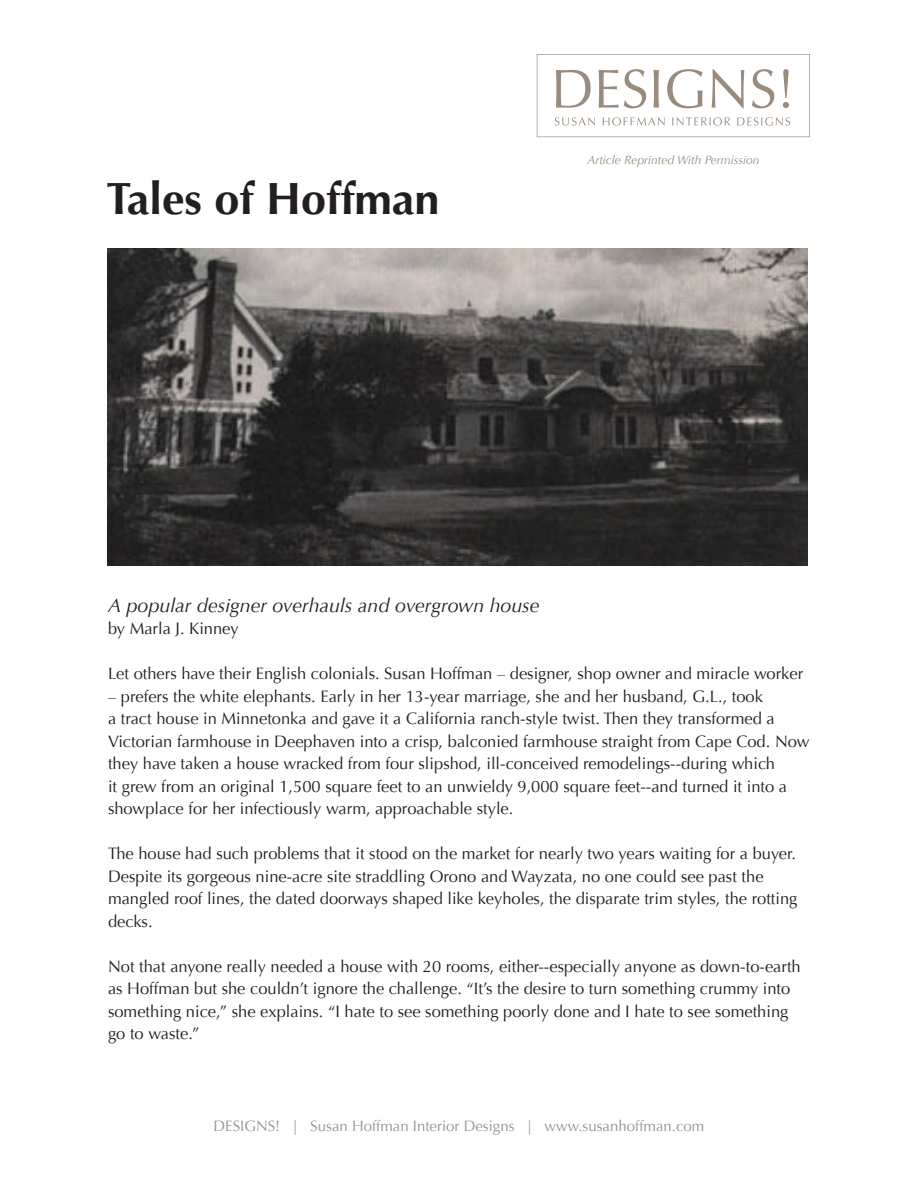
<style>
.page{position:relative;width:918px;height:1188px;background:#fff}
.page>*{position:absolute;margin:0;border:0;box-sizing:border-box;transform-origin:0 0}
.t1{font:700 45px "Optima";color:#231f20}
.t2{font:italic 19.5px "Optima";color:#231f20}
.t3{font:16.5px/22.5px "Optima";color:#231f20}
.t4{font:15px "Optima";color:#939598}
.t5{font:italic 12px "Optima";color:#998b7d}
</style>
<div class="page">
<svg style="left:537px;top:54px;width:273px;height:83px"></svg>
<img style="left:108px;top:249px;width:699px;height:317px">
<p class="t1" style="left:106px;top:172px;width:335px">Tales of Hoffman</p>
<p class="t5" style="left:587px;top:153px;width:173px">Article Reprinted With Permission</p>
<p class="t2" style="left:108px;top:594px;width:433px">A popular designer overhauls and overgrown house</p>
<p class="t3" style="left:108px;top:618px;width:132px">by Marla J. Kinney</p>
<p class="t3" style="left:108px;top:663px;width:697px">Let others have their English colonials. Susan Hoffman – designer, shop owner and miracle worker</p>
<p class="t3" style="left:108px;top:685px;width:703px">– prefers the white elephants. Early in her 13-year marriage, she and her husband, G.L., took<br>a tract house in Minnetonka and gave it a California ranch-style twist. Then they transformed a Victorian farmhouse in Deephaven into a crisp, balconied farmhouse straight from Cape Cod. Now they have taken a house wracked from four slipshod, ill-conceived remodelings--during which<br>it grew from an original 1,500 square feet to an unwieldy 9,000 square feet--and turned it into a showplace for her infectiously warm, approachable style.</p>
<p class="t3" style="left:108px;top:843px;width:691px">The house had such problems that it stood on the market for nearly two years waiting for a buyer.<br>Despite its gorgeous nine-acre site straddling Orono and Wayzata, no one could see past the mangled roof lines, the dated doorways shaped like keyholes, the disparate trim styles, the rotting decks.</p>
<p class="t3" style="left:108px;top:955px;width:694px">Not that anyone really needed a house with 20 rooms, either--especially anyone as down-to-earth as Hoffman but she couldn’t ignore the challenge. “It’s the desire to turn something crummy into something nice,” she explains. “I hate to see something poorly done and I hate to see something go to waste.”</p>
<p class="t4" style="left:214px;top:1117px;width:492px">DESIGNS! | Susan Hoffman Interior Designs | www.susanhoffman.com</p>
</div>
